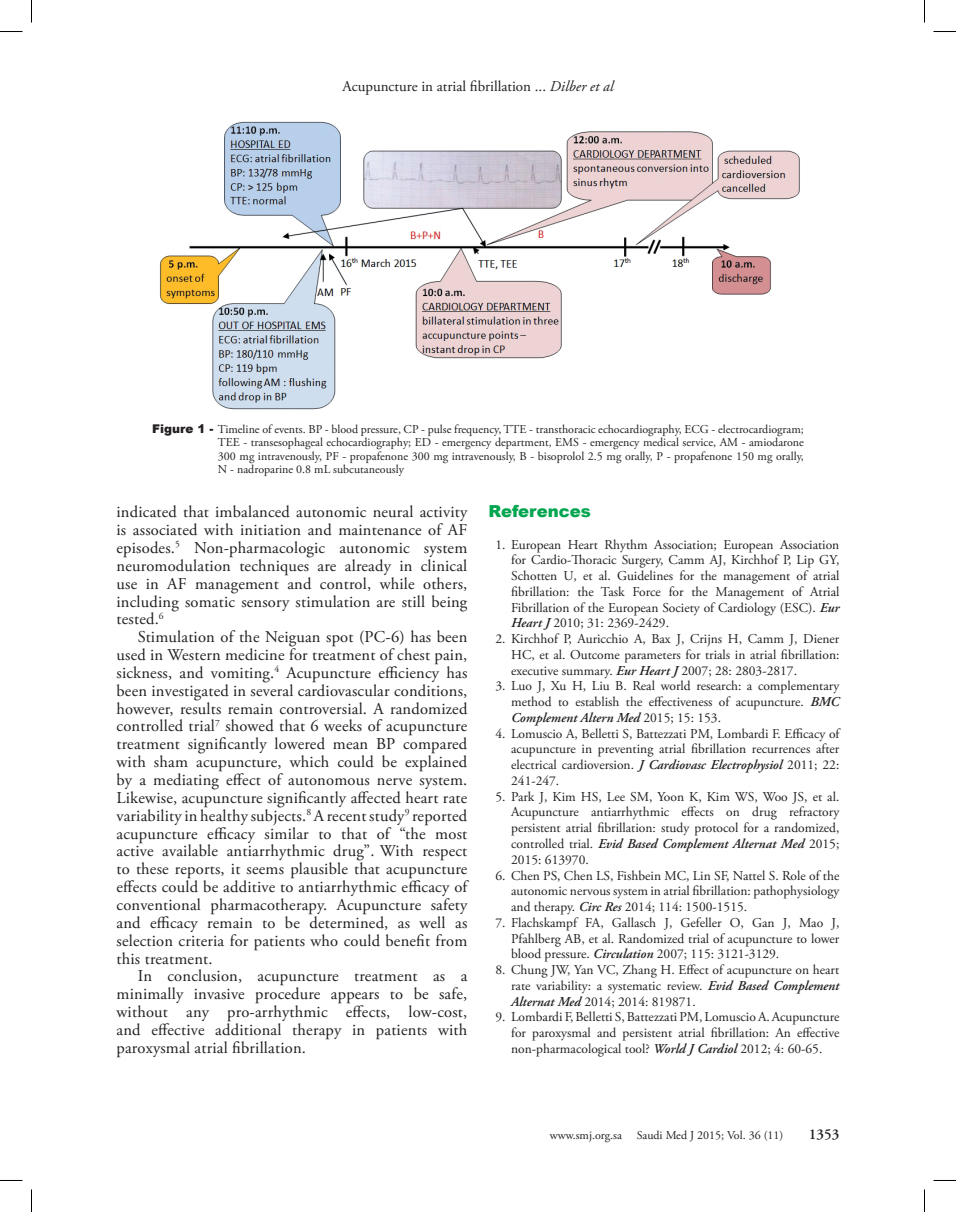
<style>
.page{position:relative;width:956px;height:1212px;background:#fff}
.page>*{position:absolute;margin:0;border:0;box-sizing:border-box;transform-origin:0 0}
.t1{font:16.5px/17.9px "Adobe Garamond Pro";letter-spacing:.01em;color:#231f20;text-align:justify}
.t2{font:900 16.5px "Arial";color:#00a54f}
.t3{font:15px "Adobe Garamond Pro";color:#231f20}
.t4{font:600 15px "Adobe Garamond Pro";color:#231f20}
.t5{font:13.5px/15.8px "Adobe Garamond Pro";color:#231f20;text-align:justify}
.t6{font:12px/13.5px "Adobe Garamond Pro";color:#231f20;text-align:justify}
.s1{font-style:italic}
.s2{font-family:"Arial";font-weight:900}
.s3{font-weight:600;font-style:italic}
</style>
<div class="page">
<img style="left:160px;top:121px;width:640px;height:289px">
<svg style="left:0;top:31px;width:22px;height:1px"></svg>
<svg style="left:933px;top:31px;width:23px;height:1px"></svg>
<svg style="left:31px;top:0;width:1px;height:22px"></svg>
<svg style="left:31px;top:1189px;width:1px;height:22px"></svg>
<svg style="left:924px;top:0;width:1px;height:22px"></svg>
<svg style="left:924px;top:1189px;width:1px;height:22px"></svg>
<p class="t3" style="left:343px;top:77px;width:272px">Acupuncture in atrial fibrillation ... <span class="s1">Dilber et al</span></p>
<p class="t6" style="left:218px;top:422px;width:588px;text-indent:-66px"><span class="s2">Figure 1 -</span> Timeline of events. BP - blood pressure, CP - pulse frequency, TTE - transthoracic echocardiography, ECG - electrocardiogram; TEE - transesophageal echocardiography; ED - emergency department, EMS - emergency medical service, AM - amiodarone 300 mg intravenously, PF - propafenone 300 mg intravenously, B - bisoprolol 2.5 mg orally, P - propafenone 150 mg orally, N - nadroparine 0.8 mL subcutaneously</p>
<p class="t1" style="left:117px;top:503px;width:352px">indicated that imbalanced autonomic neural activity is associated with initiation and maintenance of AF episodes.<sup>5</sup> Non-pharmacologic autonomic system neuromodulation techniques are already in clinical use in AF management and control, while others, including somatic sensory stimulation are still being tested.<sup>6</sup></p>
<p class="t1" style="left:117px;top:628px;width:352px;text-indent:21px">Stimulation of the Neiguan spot (PC-6) has been used in Western medicine for treatment of chest pain, sickness, and vomiting.<sup>4</sup> Acupuncture efficiency has been investigated in several cardiovascular conditions, however, results remain controversial. A randomized controlled trial<sup>7</sup> showed that 6 weeks of acupuncture treatment significantly lowered mean BP compared with sham acupuncture, which could be explained by a mediating effect of autonomous nerve system.<br>Likewise, acupuncture significantly affected heart rate variability in healthy subjects.<sup>8</sup> A recent study<sup>9</sup> reported acupuncture efficacy similar to that of “the most active available antiarrhythmic drug”. With respect to these reports, it seems plausible that acupuncture effects could be additive to antiarrhythmic efficacy of conventional pharmacotherapy. Acupuncture safety and efficacy remain to be determined, as well as selection criteria for patients who could benefit from this treatment.</p>
<p class="t1" style="left:117px;top:967px;width:352px;text-indent:21px">In conclusion, acupuncture treatment as a minimally invasive procedure appears to be safe, without any pro-arrhythmic effects, low-cost, and effective additional therapy in patients with paroxysmal atrial fibrillation.</p>
<p class="t2" style="left:489px;top:499px;width:104px">References</p>
<p class="t5" style="left:511px;top:537px;width:330px;text-indent:-16px">1. European Heart Rhythm Association; European Association for Cardio-Thoracic Surgery, Camm AJ, Kirchhof P, Lip GY, Schotten U, et al. Guidelines for the management of atrial fibrillation: the Task Force for the Management of Atrial Fibrillation of the European Society of Cardiology (ESC). <span class="s3">Eur Heart J</span> 2010; 31: 2369-2429.</p>
<p class="t5" style="left:511px;top:631px;width:330px;text-indent:-16px">2. Kirchhof P, Auricchio A, Bax J, Crijns H, Camm J, Diener HC, et al. Outcome parameters for trials in atrial fibrillation: executive summary. <span class="s3">Eur Heart J</span> 2007; 28: 2803-2817.</p>
<p class="t5" style="left:511px;top:678px;width:330px;text-indent:-16px">3. Luo J, Xu H, Liu B. Real world research: a complementary method to establish the effectiveness of acupuncture. <span class="s3">BMC Complement Altern Med</span> 2015; 15: 153.</p>
<p class="t5" style="left:511px;top:725px;width:330px;text-indent:-16px">4. Lomuscio A, Belletti S, Battezzati PM, Lombardi F. Efficacy of acupuncture in preventing atrial fibrillation recurrences after electrical cardioversion. <span class="s3">J Cardiovasc Electrophysiol</span> 2011; 22:<br>241-247.</p>
<p class="t5" style="left:511px;top:788px;width:330px;text-indent:-16px">5. Park J, Kim HS, Lee SM, Yoon K, Kim WS, Woo JS, et al.<br>Acupuncture antiarrhythmic effects on drug refractory persistent atrial fibrillation: study protocol for a randomized, controlled trial. <span class="s3">Evid Based Complement Alternat Med</span> 2015; 2015: 613970.</p>
<p class="t5" style="left:511px;top:867px;width:330px;text-indent:-16px">6. Chen PS, Chen LS, Fishbein MC, Lin SF, Nattel S. Role of the autonomic nervous system in atrial fibrillation: pathophysiology and therapy. <span class="s3">Circ Res</span> 2014; 114: 1500-1515.</p>
<p class="t5" style="left:511px;top:914px;width:330px;text-indent:-16px">7. Flachskampf FA, Gallasch J, Gefeller O, Gan J, Mao J, Pfahlberg AB, et al. Randomized trial of acupuncture to lower blood pressure. <span class="s3">Circulation</span> 2007; 115: 3121-3129.</p>
<p class="t5" style="left:511px;top:962px;width:330px;text-indent:-16px">8. Chung JW, Yan VC, Zhang H. Effect of acupuncture on heart rate variability: a systematic review. <span class="s3">Evid Based Complement Alternat Med</span> 2014; 2014: 819871.</p>
<p class="t5" style="left:511px;top:1009px;width:330px;text-indent:-16px">9. Lombardi F, Belletti S, Battezzati PM, Lomuscio A. Acupuncture for paroxysmal and persistent atrial fibrillation: An effective non-pharmacological tool? <span class="s3">World J Cardiol</span> 2012; 4: 60-65.</p>
<p class="t6" style="left:550px;top:1128px;width:234px">www.smj.org.sa Saudi Med J 2015; Vol. 36 (11)</p>
<p class="t4" style="left:809px;top:1125px;width:32px">1353</p>
</div>
